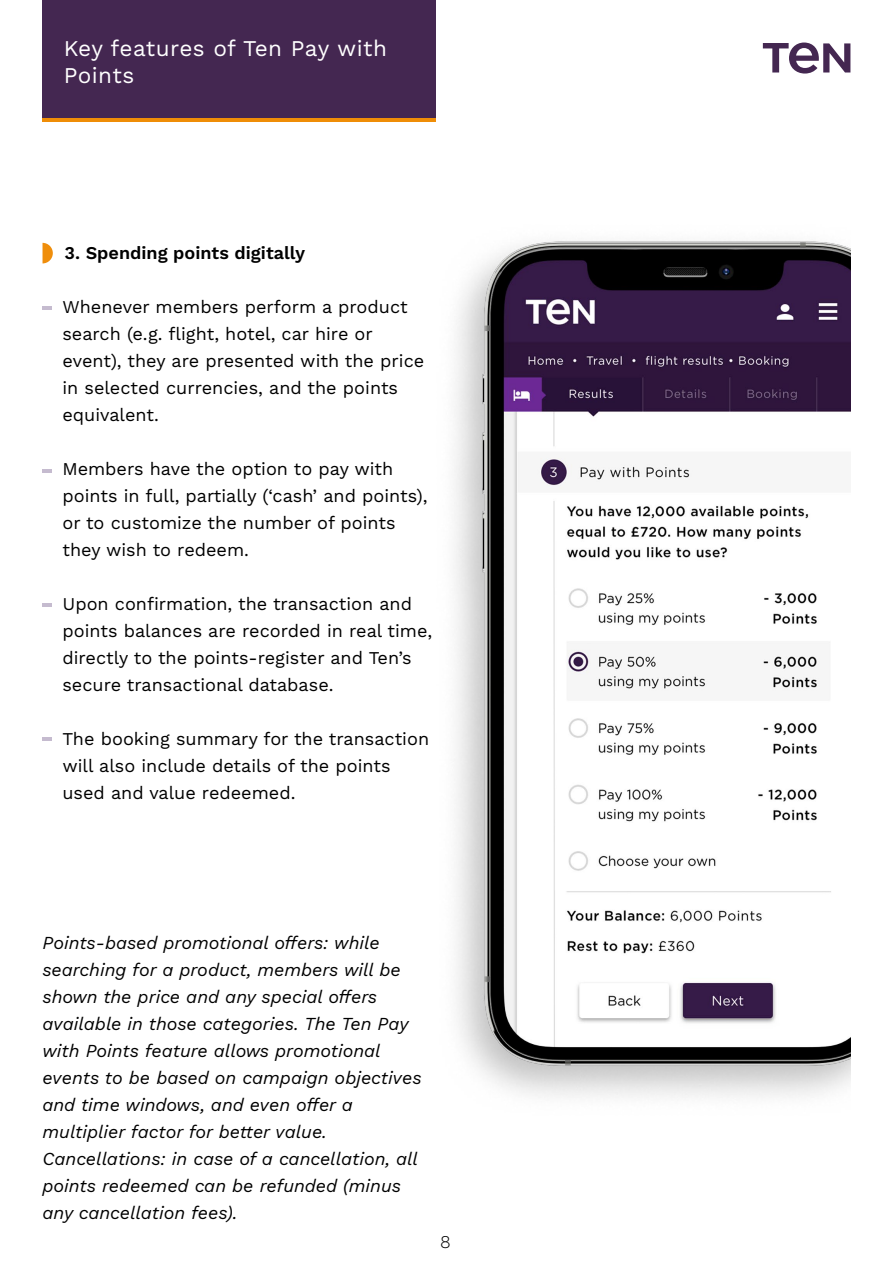
<style>
.page{position:relative;width:893px;height:1263px;background:#fff}
.page>*{position:absolute;margin:0;border:0;box-sizing:border-box;transform-origin:0 0}
.t1{font:22.5px/27px "Work Sans";letter-spacing:.02em;color:#fff}
.t2{font:18px/27px "Work Sans";color:#000}
.t3{font:italic 18px/27px "Work Sans";color:#000}
.t4{font:600 18px "Work Sans";color:#000}
.t5{font:300 18px "Work Sans";color:#000}
</style>
<div class="page">
<svg style="left:763px;top:43px;width:87px;height:31px"></svg>
<div style="left:43px;top:0;width:393px;height:122px;background:#442751"></div>
<hr style="left:43px;top:119px;width:393px;height:3px;background:#ef8d07">
<img style="left:454px;top:241px;width:396px;height:856px">
<svg style="left:43px;top:306px;width:9px;height:3px"></svg>
<svg style="left:43px;top:469px;width:9px;height:3px"></svg>
<svg style="left:43px;top:243px;width:10px;height:20px"></svg>
<svg style="left:43px;top:603px;width:9px;height:3px"></svg>
<svg style="left:43px;top:737px;width:9px;height:3px"></svg>
<p class="t1" style="left:64px;top:36px;width:325px">Key features of Ten Pay with<br>Points</p>
<p class="t4" style="left:65px;top:242px;width:242px">3. Spending points digitally</p>
<p class="t2" style="left:62px;top:294px;width:363px">Whenever members perform a product search (e.g. flight, hotel, car hire or event), they are presented with the price in selected currencies, and the points equivalent.</p>
<p class="t2" style="left:62px;top:456px;width:367px">Members have the option to pay with points in full, partially (‘cash’ and points), or to customize the number of points they wish to redeem.</p>
<p class="t2" style="left:62px;top:591px;width:371px">Upon confirmation, the transaction and points balances are recorded in real time, directly to the points-register and Ten’s secure transactional database.</p>
<p class="t2" style="left:62px;top:726px;width:368px">The booking summary for the transaction will also include details of the points used and value redeemed.</p>
<p class="t3" style="left:43px;top:928px;width:381px">Points-based promotional offers: while searching for a product, members will be shown the price and any special offers available in those categories. The Ten Pay with Points feature allows promotional events to be based on campaign objectives and time windows, and even offer a multiplier factor for better value.<br>Cancellations: in case of a cancellation, all points redeemed can be refunded (minus any cancellation fees).</p>
<p class="t5" style="left:440px;top:1231px;width:12px">8</p>
</div>
